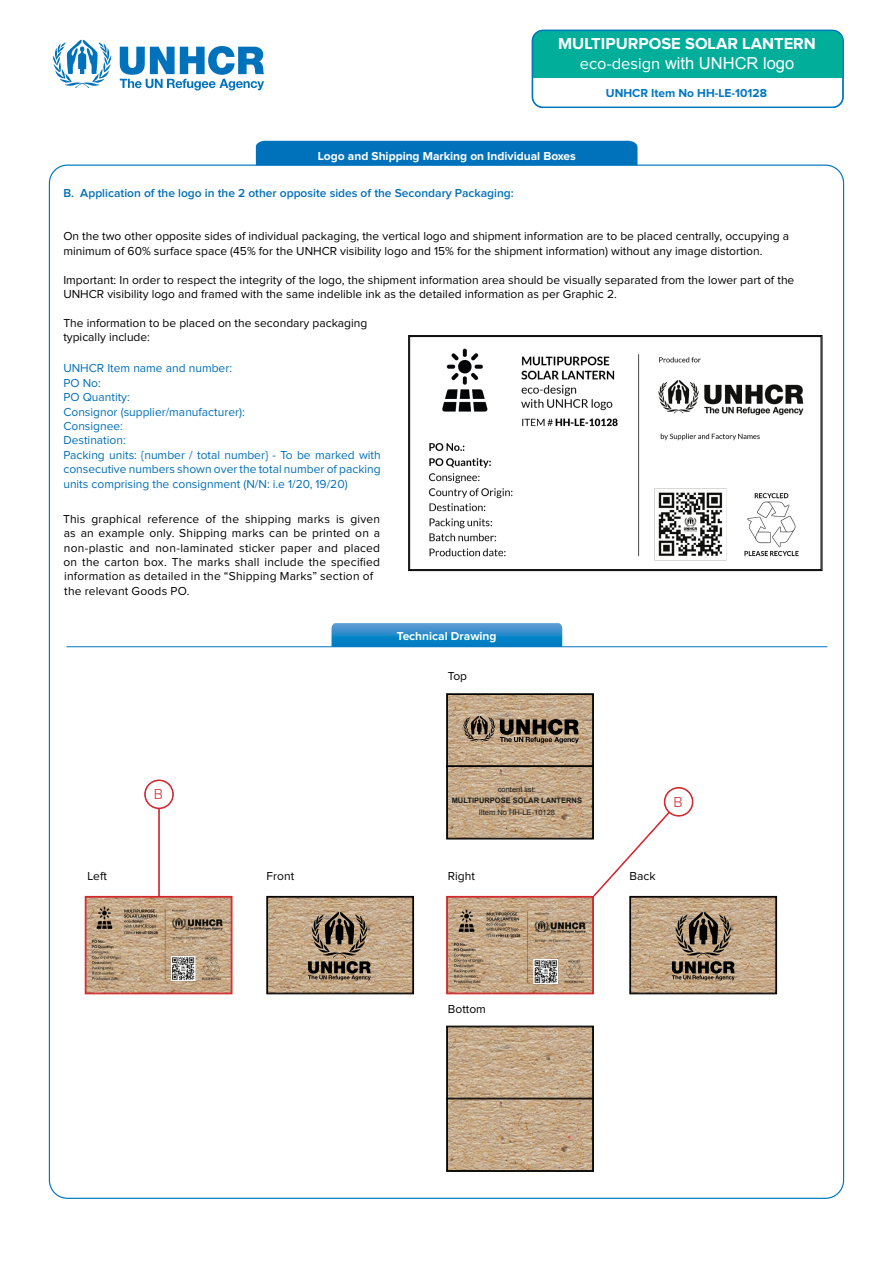
<style>
.page{position:relative;width:893px;height:1263px;background:#fff}
.page>*{position:absolute;margin:0;border:0;box-sizing:border-box;transform-origin:0 0}
.t1{font:700 16.5px "Proxima Nova";color:#fff}
.t2{font:16.5px "Arial";color:#fff}
.t3{font:300 15px "Proxima Nova";color:#d2232a}
.t4{font:12px/14.4px "Proxima Nova";color:#000}
.t5{font:12px/14.4px "Proxima Nova";color:#006fb8}
.t6{font:600 12px "Proxima Nova";color:#006fb8}
.t7{font:700 12px "Proxima Nova";color:#fff}
.t8{font:700 12px "Proxima Nova";color:#0077c1}
.t9{font:7.5px "Arial";color:#1a1a1a}
.t10{font:700 7.5px "Arial";color:#1a1a1a}
.s1{font-family:"Proxima Nova"}
</style>
<div class="page">
<svg style="left:52px;top:40px;width:60px;height:48px"></svg>
<svg style="left:120px;top:46px;width:144px;height:44px"></svg>
<hr style="left:67px;top:646px;width:760px;height:1px;background:#0077c1">
<img style="left:332px;top:623px;width:230px;height:23px">
<div style="left:256px;top:141px;width:381px;height:24px;background:#0072bc"></div>
<svg style="left:408px;top:335px;width:414px;height:236px"></svg>
<div style="left:409px;top:336px;width:412px;height:234px;border:1px solid #000"></div>
<svg style="left:85px;top:896px;width:147px;height:98px"></svg>
<div style="left:86px;top:897px;width:145px;height:96px;border:1px solid #d2232a"></div>
<svg style="left:446px;top:1026px;width:148px;height:146px;background:#bca183"></svg>
<div style="left:447px;top:1099px;width:146px;height:72px;border:1px solid #000"></div>
<svg style="left:266px;top:896px;width:148px;height:98px;background:#a68f74"></svg>
<div style="left:145px;top:780px;width:28px;height:29px;border:1px solid #d2232a;border-radius:50%"></div>
<div style="left:145px;top:780px;width:28px;height:28px;border:1px solid #d2232a;border-radius:50%"></div>
<hr style="left:159px;top:809px;width:1px;height:87px;background:#d2232a">
<svg style="left:446px;top:693px;width:331px;height:301px"></svg>
<div style="left:532px;top:30px;width:310px;height:48px;background:#00ae9a"></div>
<div style="left:532px;top:30px;width:312px;height:78px;border:1px solid #0077c1;border-radius:11px"></div>
<img style="left:85px;top:899px;width:144px;height:92px">
<img style="left:447px;top:901px;width:144px;height:93px">
<h1 class="t1" style="left:558px;top:36px;width:259px">MULTIPURPOSE SOLAR LANTERN</h1>
<h1 class="t2" style="left:580px;top:52px;width:216px"><span class="s1">eco-design</span> with UNHCR logo</h1>
<h1 class="t1" style="left:601px;top:49px;width:173px">KITCHEN SET - TYPE B</h1>
<p class="t8" style="left:606px;top:88px;width:163px">UNHCR Item No HH-LE-10128</p>
<p class="t7" style="left:318px;top:150px;width:259px">Logo and Shipping Marking on Individual Boxes</p>
<p class="t6" style="left:63px;top:188px;width:452px">B. Application of the logo in the 2 other opposite sides of the Secondary Packaging:</p>
<p class="t4" style="left:63px;top:230px;width:727px">On the two other opposite sides of individual packaging, the vertical logo and shipment information are to be placed centrally, occupying a minimum of 60% surface space (45% for the UNHCR visibility logo and 15% for the shipment information) without any image distortion.</p>
<p class="t4" style="left:63px;top:273px;width:732px">Important: In order to respect the integrity of the logo, the shipment information area should be visually separated from the lower part of the<br>UNHCR visibility logo and framed with the same indelible ink as the detailed information as per Graphic 2.</p>
<p class="t4" style="left:63px;top:316px;width:305px">The information to be placed on the secondary packaging typically include:</p>
<p class="t5" style="left:63px;top:362px;width:319px">UNHCR Item name and number:<br>PO No:<br>PO Quantity:<br>Consignor (supplier/manufacturer):<br>Consignee:<br>Destination:<br>Packing units: {number / total number} - To be marked with consecutive numbers shown over the total number of packing units comprising the consignment (N/N: i.e 1/20, 19/20)</p>
<p class="t4" style="left:63px;top:512px;width:319px">This graphical reference of the shipping marks is given as an example only. Shipping marks can be printed on a non-plastic and non-laminated sticker paper and placed on the carton box. The marks shall include the specified information as detailed in the “Shipping Marks” section of the relevant Goods PO.</p>
<p class="t7" style="left:397px;top:630px;width:101px">Technical Drawing</p>
<p class="t4" style="left:448px;top:670px;width:21px">Top</p>
<p class="t3" style="left:154px;top:787px;width:11px">B</p>
<p class="t9" style="left:498px;top:784px;width:39px">content list:</p>
<p class="t10" style="left:452px;top:796px;width:132px">MULTIPURPOSE SOLAR LANTERNS</p>
<p class="t9" style="left:479px;top:807px;width:78px">IItem No HH-LE-10128</p>
<p class="t3" style="left:673px;top:795px;width:11px">B</p>
<p class="t4" style="left:88px;top:869px;width:21px">Left</p>
<p class="t4" style="left:267px;top:869px;width:29px">Front</p>
<p class="t4" style="left:448px;top:869px;width:29px">Right</p>
<p class="t4" style="left:630px;top:869px;width:28px">Back</p>
<p class="t4" style="left:448px;top:1002px;width:40px">Bottom</p>
</div>
